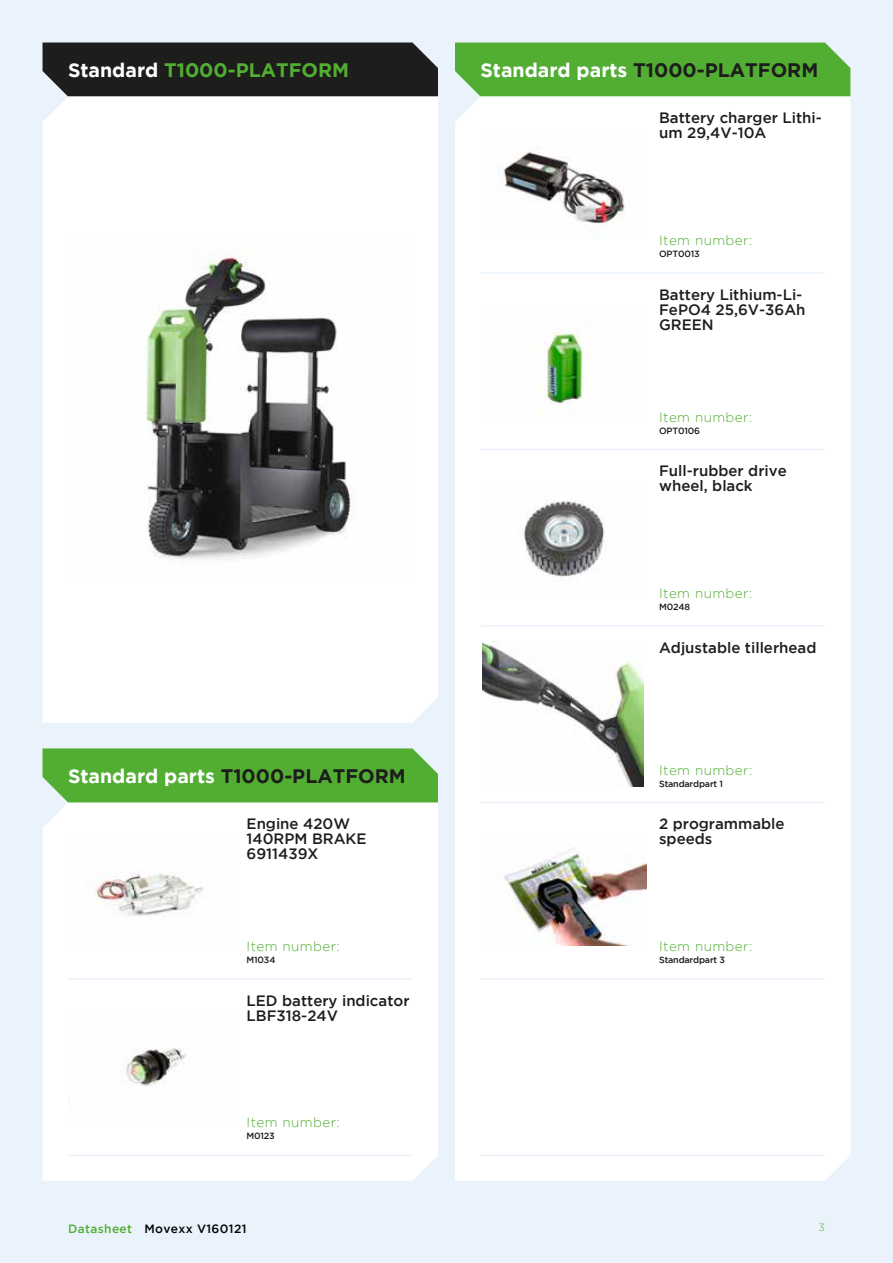
<style>
.page{position:relative;width:893px;height:1263px;background:#eaf3fc}
.page>*{position:absolute;margin:0;border:0;box-sizing:border-box;transform-origin:0 0}
.ARTIKEL_NUMMER{font:700 19.5px "Gotham";color:#1d1d1b}
.OMSCHRIJVING{font:700 19.5px "Gotham";color:#1d1d1b}
.OMSCHRIJVING-2{font:700 19.5px "Gotham";color:#52ae32}
.OMSCHRIJVING-3{font:500 15px/15px "Gotham";color:#1d1d1b}
.ARTIKEL_NUMMER-2{font:300 13.5px "Gotham";letter-spacing:.03em;color:#52ae32}
.t1{font:500 12px "Gotham";letter-spacing:.03em;color:#000}
.t2{font:300 10.5px "Gotham";color:#52ae32}
.ARTIKEL_NUMMER-3{font:500 9px "Gotham";letter-spacing:-.02em;color:#1d1d1b}
.s1{color:#fff}
.s2{color:#52ae32}
</style>
<div class="page">
<div style="left:43px;top:802px;width:395px;height:379px;background:#fff"></div>
<div style="left:43px;top:748px;width:395px;height:54px;background:#52ae32"></div>
<div style="left:43px;top:43px;width:395px;height:54px;background:#1d1d1b"></div>
<div style="left:43px;top:97px;width:395px;height:626px;background:#fff"></div>
<div style="left:455px;top:43px;width:395px;height:54px;background:#52ae32"></div>
<div style="left:455px;top:97px;width:395px;height:1084px;background:#fff"></div>
<img style="left:68px;top:836px;width:166px;height:109px">
<img style="left:68px;top:1012px;width:166px;height:110px">
<img style="left:480px;top:130px;width:166px;height:110px">
<img style="left:480px;top:483px;width:166px;height:110px">
<img style="left:480px;top:836px;width:166px;height:109px">
<img style="left:483px;top:642px;width:161px;height:144px">
<img style="left:480px;top:306px;width:166px;height:110px">
<img style="left:68px;top:233px;width:344px;height:345px">
<hr style="left:480px;top:1155px;width:345px;height:1px;background:#eaf3fc">
<hr style="left:480px;top:978px;width:345px;height:2px;background:#eaf3fc">
<hr style="left:480px;top:802px;width:345px;height:1px;background:#eaf3fc">
<hr style="left:480px;top:625px;width:345px;height:2px;background:#eaf3fc">
<hr style="left:480px;top:449px;width:345px;height:1px;background:#eaf3fc">
<hr style="left:480px;top:272px;width:345px;height:2px;background:#eaf3fc">
<hr style="left:68px;top:1155px;width:344px;height:1px;background:#eaf3fc">
<hr style="left:68px;top:978px;width:344px;height:2px;background:#eaf3fc">
<p class="OMSCHRIJVING-2" style="left:68px;top:58px;width:283px"><span class="s1">Standard</span> T1000-PLATFORM</p>
<p class="OMSCHRIJVING" style="left:480px;top:58px;width:339px"><span class="s1">Standard parts</span> T1000-PLATFORM</p>
<p class="OMSCHRIJVING-3" style="left:659px;top:110px;width:164px">Battery charger Lithi&shy;um 29,4V-10A</p>
<p class="ARTIKEL_NUMMER-2" style="left:659px;top:233px;width:95px">Item number:</p>
<p class="ARTIKEL_NUMMER-3" style="left:659px;top:249px;width:42px">OPT0013</p>
<p class="OMSCHRIJVING-3" style="left:659px;top:287px;width:148px">Battery Lithium-Li-<br>FePO4 25,6V-36Ah<br>GREEN</p>
<p class="ARTIKEL_NUMMER-2" style="left:659px;top:409px;width:95px">Item number:</p>
<p class="ARTIKEL_NUMMER-3" style="left:659px;top:425px;width:42px">OPT0106</p>
<p class="OMSCHRIJVING-3" style="left:659px;top:463px;width:129px">Full-rubber drive wheel, black</p>
<p class="ARTIKEL_NUMMER-2" style="left:659px;top:586px;width:95px">Item number:</p>
<p class="ARTIKEL_NUMMER-3" style="left:659px;top:602px;width:32px">M0248</p>
<p class="ARTIKEL_NUMMER" style="left:68px;top:764px;width:339px"><span class="s1">Standard parts</span> T1000-PLATFORM</p>
<p class="OMSCHRIJVING-3" style="left:247px;top:816px;width:121px">Engine 420W<br>140RPM BRAKE<br>6911439X</p>
<p class="ARTIKEL_NUMMER-2" style="left:247px;top:939px;width:95px">Item number:</p>
<p class="ARTIKEL_NUMMER-3" style="left:247px;top:955px;width:30px">M1034</p>
<p class="OMSCHRIJVING-3" style="left:247px;top:993px;width:164px">LED battery indicator<br>LBF318-24V</p>
<p class="ARTIKEL_NUMMER-2" style="left:247px;top:1115px;width:95px">Item number:</p>
<p class="ARTIKEL_NUMMER-3" style="left:247px;top:1131px;width:30px">M0123</p>
<p class="OMSCHRIJVING-3" style="left:659px;top:640px;width:159px">Adjustable tillerhead</p>
<p class="ARTIKEL_NUMMER-2" style="left:659px;top:762px;width:95px">Item number:</p>
<p class="ARTIKEL_NUMMER-3" style="left:659px;top:778px;width:66px">Standardpart 1</p>
<p class="OMSCHRIJVING-3" style="left:659px;top:816px;width:127px">2 programmable speeds</p>
<p class="ARTIKEL_NUMMER-2" style="left:659px;top:939px;width:95px">Item number:</p>
<p class="ARTIKEL_NUMMER-3" style="left:659px;top:955px;width:68px">Standardpart 3</p>
<p class="t1" style="left:68px;top:1222px;width:180px"><span class="s2">Datasheet</span> Movexx V160121</p>
<p class="t2" style="left:818px;top:1221px;width:8px">3</p>
</div>
